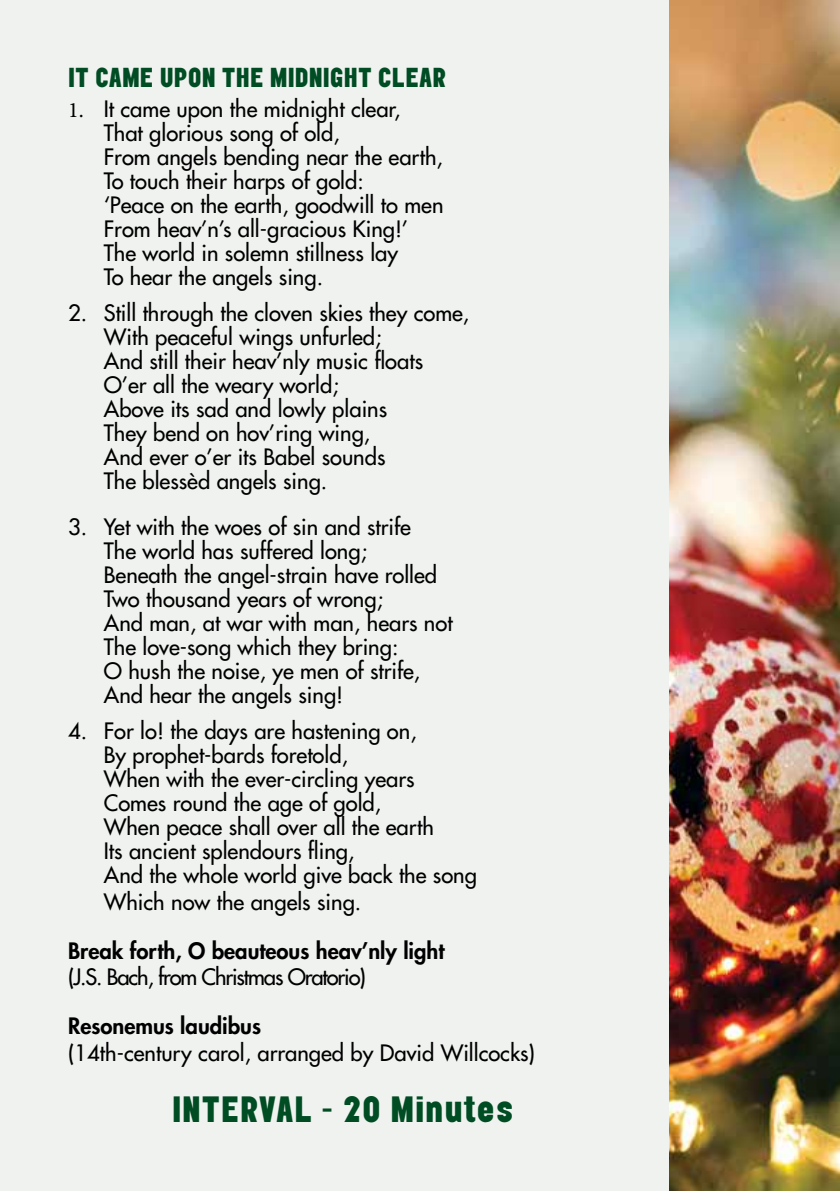
<style>
.page{position:relative;width:840px;height:1191px;background:#fff}
.page>*{position:absolute;margin:0;border:0;box-sizing:border-box;transform-origin:0 0}
.t1{font:900 32px "Elephant";letter-spacing:.02em;color:#004c23}
.t2{font:900 24px "Elephant";color:#004c23}
.t3{font:500 22px/24px "Futura Std";color:#000}
.t4{font:800 22px "Futura Std";color:#000}
.t5{font:500 22px "Futura Std";letter-spacing:-.05em;color:#000}
.s1{font-family:"Minion Pro";font-weight:400}
</style>
<div class="page">
<div style="left:0;top:0;width:839px;height:1191px;background:#eff2ef"></div>
<img style="left:669px;top:0;width:170px;height:1191px">
<p class="t2" style="left:68px;top:63px;width:379px">IT CAME UPON THE MIDNIGHT CLEAR</p>
<p class="t3" style="left:104px;top:97px;width:341px;text-indent:-36px"><span class="s1">1.</span> It came upon the midnight clear,<br>That glorious song of old,<br>From angels bending near the earth,<br>To touch their harps of gold:<br>‘Peace on the earth, goodwill to men<br>From heav’n’s all-gracious King!’<br>The world in solemn stillness lay<br>To hear the angels sing.</p>
<p class="t3" style="left:104px;top:301px;width:367px;text-indent:-36px">2. Still through the cloven skies they come,<br>With peaceful wings unfurled;<br>And still their heav’nly music floats<br>O’er all the weary world;<br>Above its sad and lowly plains<br>They bend on hov’ring wing,<br>And ever o’er its Babel sounds<br>The blessèd angels sing.</p>
<p class="t3" style="left:104px;top:515px;width:350px;text-indent:-36px">3. Yet with the woes of sin and strife<br>The world has suffered long;<br>Beneath the angel-strain have rolled<br>Two thousand years of wrong;<br>And man, at war with man, hears not<br>The love-song which they bring:<br>O hush the noise, ye men of strife,<br>And hear the angels sing!</p>
<p class="t3" style="left:104px;top:719px;width:374px;text-indent:-36px">4. For lo! the days are hastening on,<br>By prophet-bards foretold,<br>When with the ever-circling years<br>Comes round the age of gold,<br>When peace shall over all the earth<br>Its ancient splendours fling,<br>And the whole world give back the song</p>
<p class="t3" style="left:104px;top:889px;width:259px">Which now the angels sing.</p>
<p class="t4" style="left:68px;top:936px;width:377px">Break forth, O beauteous heav’nly light</p>
<p class="t5" style="left:68px;top:963px;width:299px">(J.S. Bach, from Christmas Oratorio)</p>
<p class="t4" style="left:68px;top:1012px;width:194px">Resonemus laudibus</p>
<p class="t3" style="left:68px;top:1040px;width:468px">(14th-century carol, arranged by David Willcocks)</p>
<h1 class="t1" style="left:172px;top:1088px;width:343px">INTERVAL - 20 Minutes</h1>
</div>
